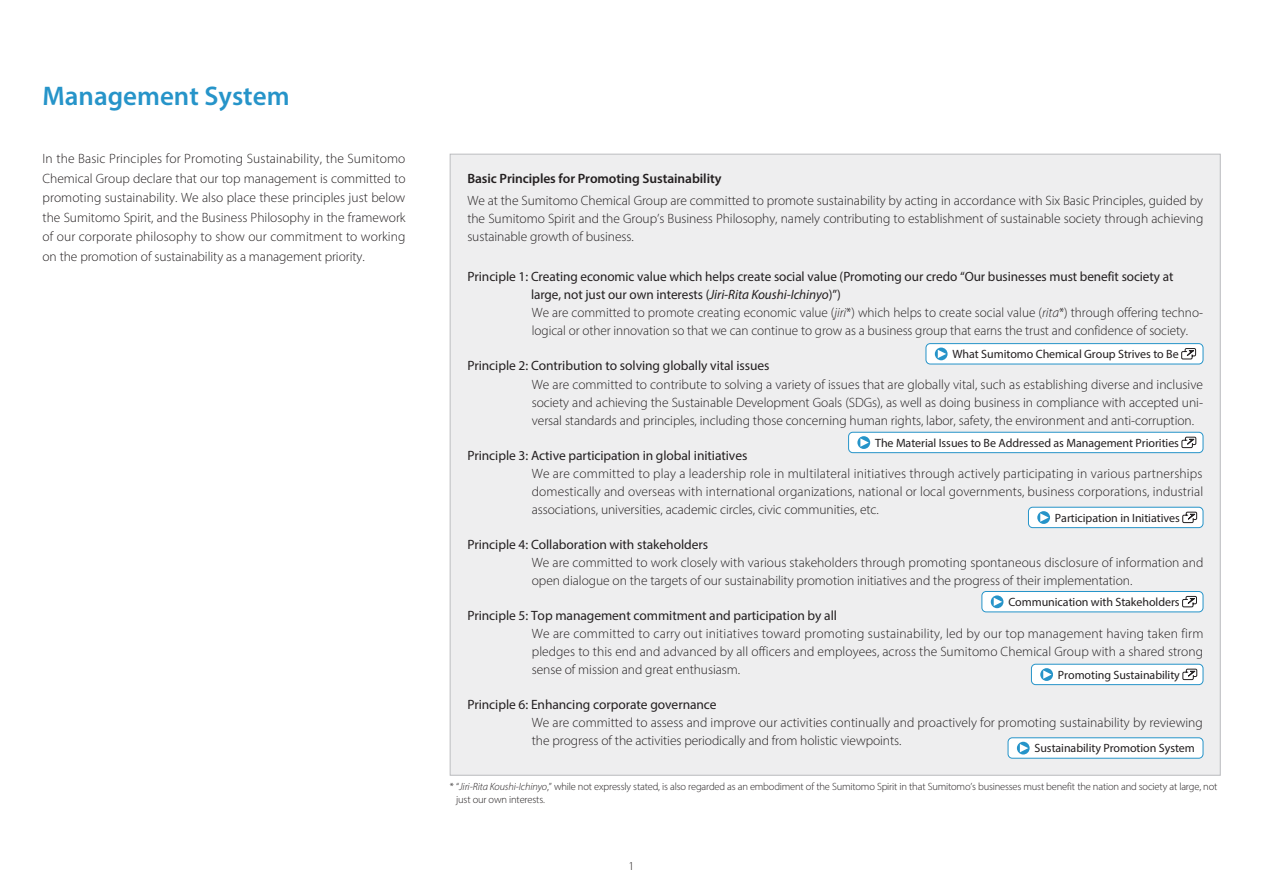
<style>
.page{position:relative;width:1263px;height:893px;background:#fff}
.page>*{position:absolute;margin:0;border:0;box-sizing:border-box;transform-origin:0 0}
.e_SR横_ページタイトル{font:600 27px "Myriad Pro";color:#2694c9}
.e_SR横_本文{font:300 13.5px/18px "Myriad Pro";letter-spacing:-.005em;color:#231f20;text-align:justify}
.e_SR横_本文-2{font:13.5px/18px "Myriad Pro";letter-spacing:-.005em;color:#231f20}
.e_SR横_本文グリッドなし{font:300 13.5px/18px "Myriad Pro";letter-spacing:-.005em;color:#231f20;text-align:justify}
.e_SR横_中見出し{font:600 13.5px "Myriad Pro";letter-spacing:-.005em;color:#231f20}
.e_SR横_ページ内リンク{font:12px "Myriad Pro";letter-spacing:-.005em;color:#231f20}
.t1{font:300 12px "Myriad Pro";color:#231f20}
.e_SR横_注記{font:300 10.5px/12.8px "Myriad Pro";letter-spacing:-.02em;color:#231f20}
.s1{font-style:italic}
</style>
<div class="page">
<div style="left:450px;top:154px;width:770px;height:621px;background:#eeeeef"></div>
<div style="left:926px;top:344px;width:277px;height:20px;background:#fff;border-radius:4px"></div>
<svg style="left:935px;top:348px;width:12px;height:12px"></svg>
<svg style="left:938px;top:350px;width:8px;height:8px"></svg>
<svg style="left:1181px;top:348px;width:15px;height:12px"></svg>
<div style="left:926px;top:343px;width:277px;height:21px;border:1px solid #2694c9;border-radius:4px"></div>
<div style="left:1028px;top:507px;width:175px;height:21px;background:#fff;border-radius:4px"></div>
<svg style="left:1037px;top:511px;width:13px;height:13px"></svg>
<svg style="left:1040px;top:513px;width:9px;height:9px"></svg>
<svg style="left:1182px;top:511px;width:15px;height:12px"></svg>
<div style="left:1028px;top:507px;width:175px;height:21px;border:1px solid #2694c9;border-radius:4px"></div>
<div style="left:982px;top:591px;width:221px;height:21px;background:#fff;border-radius:4px"></div>
<svg style="left:991px;top:595px;width:12px;height:13px"></svg>
<svg style="left:994px;top:598px;width:8px;height:8px"></svg>
<svg style="left:1182px;top:595px;width:15px;height:13px"></svg>
<div style="left:981px;top:591px;width:222px;height:21px;border:1px solid #2694c9;border-radius:4px"></div>
<div style="left:1031px;top:664px;width:172px;height:21px;background:#fff;border-radius:4px"></div>
<svg style="left:1040px;top:668px;width:13px;height:13px"></svg>
<svg style="left:1043px;top:670px;width:9px;height:9px"></svg>
<svg style="left:1182px;top:668px;width:16px;height:12px"></svg>
<div style="left:1031px;top:664px;width:172px;height:21px;border:1px solid #2694c9;border-radius:4px"></div>
<div style="left:1008px;top:738px;width:195px;height:20px;background:#fff;border-radius:4px"></div>
<svg style="left:1017px;top:742px;width:13px;height:12px"></svg>
<svg style="left:1020px;top:744px;width:8px;height:8px"></svg>
<div style="left:1008px;top:737px;width:195px;height:21px;border:1px solid #2694c9;border-radius:4px"></div>
<div style="left:848px;top:432px;width:355px;height:21px;background:#fff;border-radius:4px"></div>
<svg style="left:857px;top:436px;width:13px;height:13px"></svg>
<svg style="left:860px;top:438px;width:9px;height:9px"></svg>
<svg style="left:1181px;top:436px;width:16px;height:13px"></svg>
<div style="left:848px;top:432px;width:355px;height:21px;border:1px solid #2694c9;border-radius:4px"></div>
<p class="e_SR横_ページタイトル" style="left:43px;top:78px;width:249px">Management System</p>
<p class="e_SR横_本文" style="left:43px;top:149px;width:365px;line-height:19.5px">In the Basic Principles for Promoting Sustainability, the Sumitomo Chemical Group declare that our top management is committed to promoting sustainability. We also place these principles just below the Sumitomo Spirit, and the Business Philosophy in the framework of our corporate philosophy to show our commitment to working on the promotion of sustainability as a management priority.</p>
<p class="e_SR横_中見出し" style="left:467px;top:170px;width:256px">Basic Principles for Promoting Sustainability</p>
<p class="e_SR横_本文グリッドなし" style="left:467px;top:191px;width:737px">We at the Sumitomo Chemical Group are committed to promote sustainability by acting in accordance with Six Basic Principles, guided by the Sumitomo Spirit and the Group’s Business Philosophy, namely contributing to establishment of sustainable society through achieving sustainable growth of business.</p>
<p class="e_SR横_本文-2" style="left:531px;top:268px;width:644px;text-indent:-64px">Principle 1: Creating economic value which helps create social value (Promoting our credo “Our businesses must benefit society at large, not just our own interests (<span class="s1">Jiri-Rita Koushi-Ichinyo</span>)”)</p>
<p class="e_SR横_本文" style="left:532px;top:304px;width:673px">We are committed to promote creating economic value (<span class="s1">jiri</span>*) which helps to create social value (<span class="s1">rita</span>*) through offering techno&shy;logical or other innovation so that we can continue to grow as a business group that earns the trust and confidence of society.</p>
<p class="e_SR横_本文-2" style="left:467px;top:357px;width:304px">Principle 2: Contribution to solving globally vital issues</p>
<p class="e_SR横_本文" style="left:532px;top:375px;width:673px">We are committed to contribute to solving a variety of issues that are globally vital, such as establishing diverse and inclusive society and achieving the Sustainable Development Goals (SDGs), as well as doing business in compliance with accepted uni&shy;versal standards and principles, including those concerning human rights, labor, safety, the environment and anti-corruption.</p>
<p class="e_SR横_本文-2" style="left:467px;top:446px;width:282px">Principle 3: Active participation in global initiatives</p>
<p class="e_SR横_本文" style="left:532px;top:464px;width:673px">We are committed to play a leadership role in multilateral initiatives through actively participating in various partnerships domestically and overseas with international organizations, national or local governments, business corporations, industrial associations, universities, academic circles, civic communities, etc.</p>
<p class="e_SR横_本文-2" style="left:467px;top:535px;width:242px">Principle 4: Collaboration with stakeholders</p>
<p class="e_SR横_本文" style="left:532px;top:553px;width:673px">We are committed to work closely with various stakeholders through promoting spontaneous disclosure of information and open dialogue on the targets of our sustainability promotion initiatives and the progress of their implementation.</p>
<p class="e_SR横_本文-2" style="left:467px;top:606px;width:371px">Principle 5: Top management commitment and participation by all</p>
<p class="e_SR横_本文" style="left:532px;top:624px;width:673px">We are committed to carry out initiatives toward promoting sustainability, led by our top management having taken firm pledges to this end and advanced by all officers and employees, across the Sumitomo Chemical Group with a shared strong sense of mission and great enthusiasm.</p>
<p class="e_SR横_本文-2" style="left:467px;top:695px;width:251px">Principle 6: Enhancing corporate governance</p>
<p class="e_SR横_本文" style="left:532px;top:713px;width:672px">We are committed to assess and improve our activities continually and proactively for promoting sustainability by reviewing the progress of the activities periodically and from holistic viewpoints.</p>
<p class="e_SR横_注記" style="left:456px;top:780px;width:763px;text-indent:-6px">* “<span class="s1">Jiri-Rita Koushi-Ichinyo</span>,” while not expressly stated, is also regarded as an embodiment of the Sumitomo Spirit in that Sumitomo’s businesses must benefit the nation and society at large, not just our own interests.</p>
<p class="e_SR横_ページ内リンク" style="left:952px;top:347px;width:228px">What Sumitomo Chemical Group Strives to Be</p>
<p class="e_SR横_ページ内リンク" style="left:875px;top:435px;width:305px">The Material Issues to Be Addressed as Management Priorities</p>
<p class="e_SR横_ページ内リンク" style="left:1055px;top:510px;width:126px">Participation in Initiatives</p>
<p class="e_SR横_ページ内リンク" style="left:1008px;top:595px;width:173px">Communication with Stakeholders</p>
<p class="e_SR横_ページ内リンク" style="left:1058px;top:667px;width:123px">Promoting Sustainability</p>
<p class="e_SR横_ページ内リンク" style="left:1034px;top:741px;width:162px">Sustainability Promotion System</p>
<p class="t1" style="left:628px;top:859px;width:7px">1</p>
</div>
